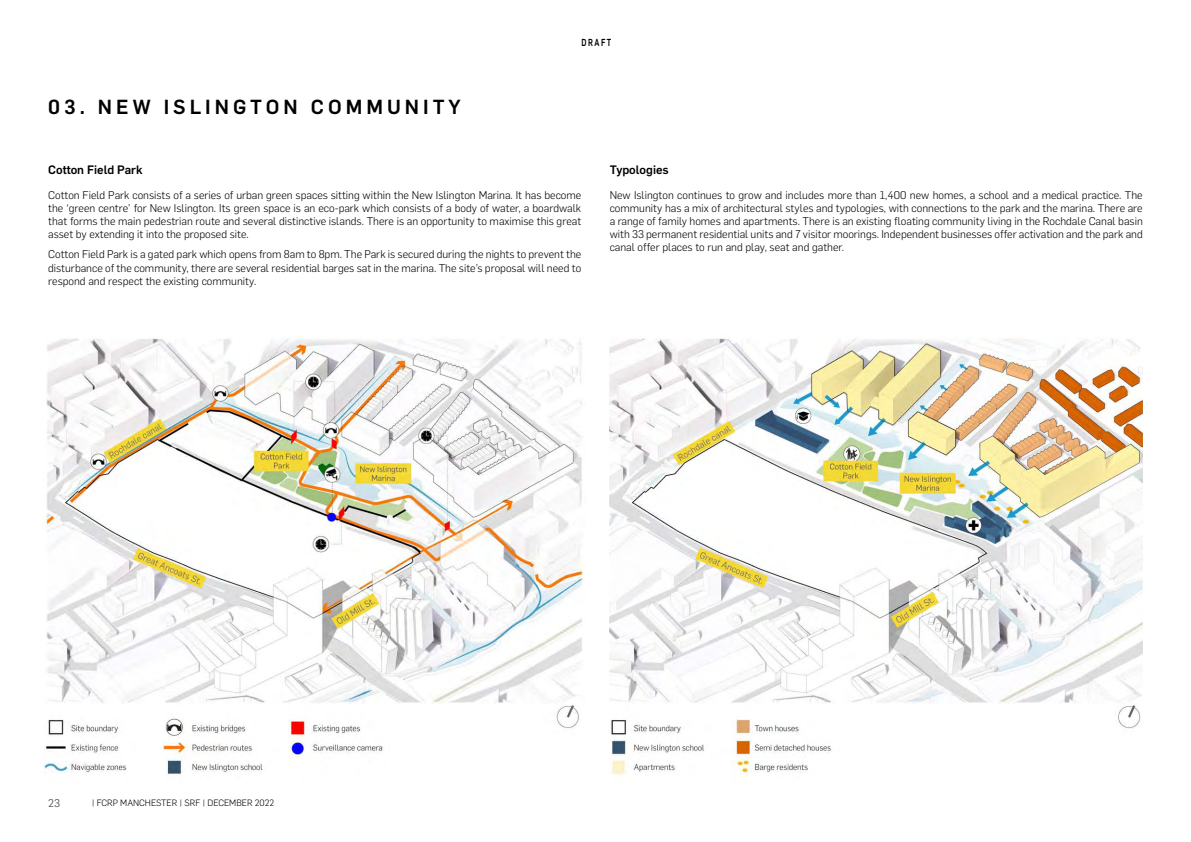
<style>
.page{position:relative;width:1191px;height:842px;background:#fff}
.page>*{position:absolute;margin:0;border:0;box-sizing:border-box;transform-origin:0 0}
.Heading_3_-_H3{font:500 20px "Flama";letter-spacing:.2em;color:#000}
.Heading_4_H4{font:500 12px "Flama";color:#000}
.Text_Body_-_P{font:300 11px/13.2px "Flama";color:#000;text-align:justify}
.t1{font:11px "Flama";color:#575756}
.t2{font:500 10px "Flama";letter-spacing:.2em;color:#000;scale:.75 1}
.t3{font:300 9px "Flama";color:#000}
</style>
<div class="page">
<img style="left:44px;top:338px;width:540px;height:438px">
<img style="left:609px;top:338px;width:533px;height:437px">
<h3 class="Heading_3_-_H3" style="left:48px;top:92px;width:414px">03. NEW ISLINGTON COMMUNITY</h3>
<p class="t2" style="left:581px;top:35px;width:41px">DRAFT</p>
<h4 class="Heading_4_H4" style="left:48px;top:161px;width:96px">Cotton Field Park</h4>
<p class="Text_Body_-_P" style="left:48px;top:187px;width:534px">Cotton Field Park consists of a series of urban green spaces sitting within the New Islington Marina. It has become the ‘green centre’ for New Islington. Its green space is an eco-park which consists of a body of water, a boardwalk that forms the main pedestrian route and several distinctive islands. There is an opportunity to maximise this great asset by extending it into the proposed site.</p>
<p class="Text_Body_-_P" style="left:48px;top:247px;width:534px">Cotton Field Park is a gated park which opens from 8am to 8pm. The Park is secured during the nights to prevent the disturbance of the community, there are several residential barges sat in the marina. The site’s proposal will need to respond and respect the existing community.</p>
<h4 class="Heading_4_H4" style="left:609px;top:161px;width:61px">Typologies</h4>
<p class="Text_Body_-_P" style="left:609px;top:187px;width:534px">New Islington continues to grow and includes more than 1,400 new homes, a school and a medical practice. The community has a mix of architectural styles and typologies, with connections to the park and the marina. There are a range of family homes and apartments. There is an existing floating community living in the Rochdale Canal basin with 33 permanent residential units and 7 visitor moorings. Independent businesses offer activation and the park and canal offer places to run and play, seat and gather.</p>
<p class="t1" style="left:48px;top:795px;width:13px">23</p>
<p class="t3" style="left:92px;top:797px;width:184px">| FCRP MANCHESTER | SRF | DECEMBER 2022</p>
</div>
